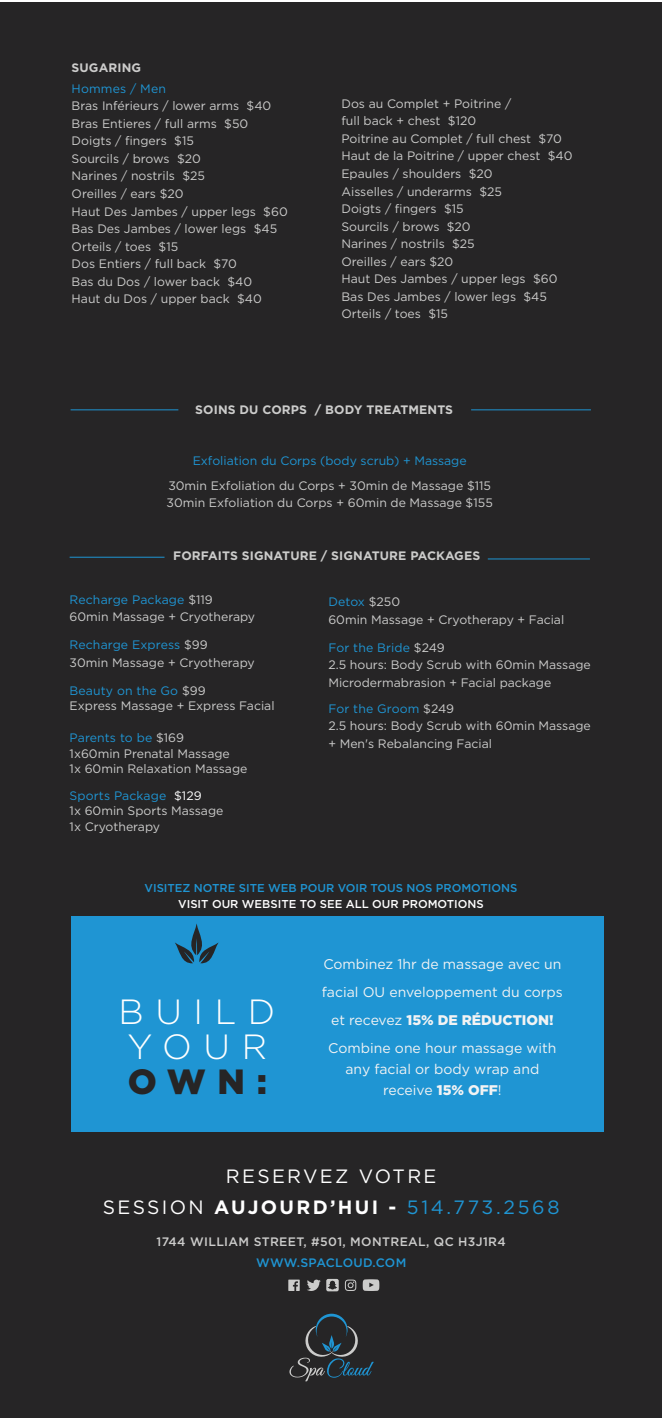
<style>
.page{position:relative;width:662px;height:1418px;background:#fff}
.page>*{position:absolute;margin:0;border:0;box-sizing:border-box;transform-origin:0 0}
.t1{font:300 35px/35px "Gotham";letter-spacing:.33em;color:#fff}
.t2{font:900 35px "Gotham";color:#262526}
.t3{font:19.25px/31.5px "Gotham";letter-spacing:.12em;color:#fff;text-align:center}
.t4{font:14px/28px "Gotham";color:#f2f3f4;text-align:center}
.t5{font:12.25px/17.5px "Gotham";color:#cccccb}
.t6{font:700 12.25px "Gotham";letter-spacing:.01em;color:#cccccb}
.t7{font:12.25px "Gotham";color:#1f95d3}
.t8{font:500 12.25px "Gotham";letter-spacing:.03em;color:#cccccb}
.t9{font:500 12.25px "Gotham";letter-spacing:.02em;color:#1f95d3}
.t10{font:500 11.38px "Gotham";color:#1f95d3}
.t11{font:500 11.38px "Gotham";color:#fff}
.s1{color:#1f95d3}
.s2{color:#fff}
.s3{font-weight:900}
.s4{font-weight:700}
</style>
<div class="page">
<div style="left:0;top:3px;width:662px;height:1415px;background:#262526"></div>
<div style="left:72px;top:915px;width:532px;height:216px;background:#1f95d3"></div>
<hr style="left:70px;top:557px;width:94px;height:1px;background:#1e95d3">
<hr style="left:487px;top:558px;width:102px;height:1px;background:#1e95d3">
<svg style="left:345px;top:1279px;width:11px;height:12px"></svg>
<svg style="left:362px;top:1279px;width:17px;height:12px"></svg>
<svg style="left:288px;top:1279px;width:11px;height:12px"></svg>
<svg style="left:307px;top:1278px;width:31px;height:13px"></svg>
<svg style="left:289px;top:1313px;width:85px;height:68px"></svg>
<hr style="left:71px;top:409px;width:107px;height:1px;background:#1e95d3">
<hr style="left:471px;top:409px;width:119px;height:1px;background:#1e95d3">
<svg style="left:175px;top:923px;width:43px;height:41px"></svg>
<p class="t6" style="left:72px;top:59px;width:71px">SUGARING</p>
<p class="t7" style="left:72px;top:81px;width:96px">Hommes / Men</p>
<p class="t5" style="left:72px;top:97px;width:217px">Bras Inférieurs / lower arms $40<br>Bras Entieres / full arms $50<br>Doigts / fingers $15<br>Sourcils / brows $20<br>Narines / nostrils $25<br>Oreilles / ears $20<br>Haut Des Jambes / upper legs $60<br>Bas Des Jambes / lower legs $45<br>Orteils / toes $15<br>Dos Entiers / full back $70<br>Bas du Dos / lower back $40<br>Haut du Dos / upper back $40</p>
<p class="t5" style="left:341px;top:95px;width:232px">Dos au Complet + Poitrine /<br>full back + chest $120<br>Poitrine au Complet / full chest $70<br>Haut de la Poitrine / upper chest $40<br>Epaules / shoulders $20<br>Aisselles / underarms $25<br>Doigts / fingers $15<br>Sourcils / brows $20<br>Narines / nostrils $25<br>Oreilles / ears $20<br>Haut Des Jambes / upper legs $60<br>Bas Des Jambes / lower legs $45<br>Orteils / toes $15</p>
<p class="t6" style="left:195px;top:401px;width:259px">SOINS DU CORPS / BODY TREATMENTS</p>
<p class="t7" style="left:193px;top:453px;width:275px">Exfoliation du Corps (body scrub) + Massage</p>
<p class="t5" style="left:166px;top:476px;width:328px">30min Exfoliation du Corps + 30min de Massage $115<br>30min Exfoliation du Corps + 60min de Massage $155</p>
<p class="t6" style="left:173px;top:548px;width:308px">FORFAITS SIGNATURE / SIGNATURE PACKAGES</p>
<p class="t5" style="left:70px;top:590px;width:187px"><span class="s1">Recharge Package</span> $119<br>60min Massage + Cryotherapy</p>
<p class="t5" style="left:70px;top:636px;width:186px"><span class="s1">Recharge Express</span> $99<br>30min Massage + Cryotherapy</p>
<p class="t5" style="left:70px;top:682px;width:206px;line-height:15.8px"><span class="s1">Beauty on the Go</span> $99<br>Express Massage + Express Facial</p>
<p class="t5" style="left:70px;top:729px;width:179px;line-height:15.8px"><span class="s1">Parents to be</span> $169<br>1x60min Prenatal Massage<br>1x 60min Relaxation Massage</p>
<p class="t5" style="left:70px;top:787px;width:155px;line-height:15.8px"><span class="s1">Sports Package</span> <span class="s2">$129<br></span>1x 60min Sports Massage<br>1x Cryotherapy</p>
<p class="t5" style="left:328px;top:592px;width:237px"><span class="s1">Detox</span> $250<br>60min Massage + Cryotherapy + Facial</p>
<p class="t5" style="left:328px;top:638px;width:264px"><span class="s1">For the Bride</span> $249<br>2.5 hours: Body Scrub with 60min Massage<br>Microdermabrasion + Facial package</p>
<p class="t5" style="left:328px;top:699px;width:264px"><span class="s1">For the Groom</span> $249<br>2.5 hours: Body Scrub with 60min Massage + Men's Rebalancing Facial</p>
<p class="t10" style="left:144px;top:881px;width:374px">VISITEZ NOTRE SITE WEB POUR VOIR TOUS NOS PROMOTIONS</p>
<p class="t11" style="left:178px;top:896px;width:307px">VISIT OUR WEBSITE TO SEE ALL OUR PROMOTIONS</p>
<h1 class="t1" style="left:118px;top:993px;width:158px">BUILD<br>YOUR</h1>
<h1 class="t2" style="left:128px;top:1057px;width:141px">OWN:</h1>
<p class="t4" style="left:322px;top:950px;width:242px">Combinez 1hr de massage avec un facial OU enveloppement du corps et recevez <span class="s3">15% DE RÉDUCTION!<br></span>Combine one hour massage with</p>
<p class="t4" style="left:345px;top:1058px;width:195px;line-height:21px">any facial or body wrap and receive <span class="s3">15% OFF</span>!</p>
<h2 class="t3" style="left:103px;top:1159px;width:458px">RESERVEZ VOTRE<br>SESSION <span class="s4">AUJOURD’HUI -</span> <span class="s1">514.773.2568</span></h2>
<p class="t8" style="left:156px;top:1234px;width:351px">1744 WILLIAM STREET, #501, MONTREAL, QC H3J1R4</p>
<p class="t9" style="left:256px;top:1254px;width:152px">WWW.SPACLOUD.COM</p>
</div>
